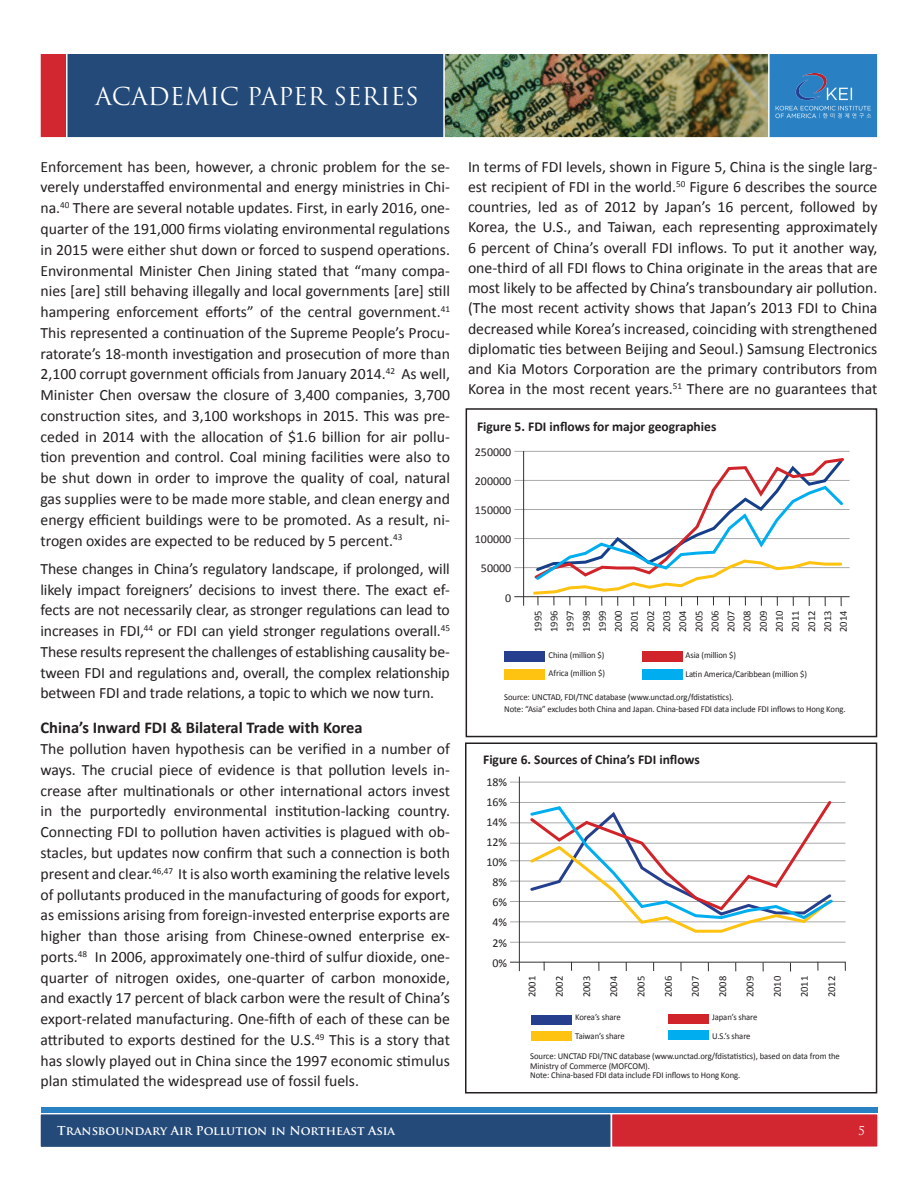
<style>
.page{position:relative;width:918px;height:1188px;background:#fff}
.page>*{position:absolute;margin:0;border:0;box-sizing:border-box;transform-origin:0 0}
.t1{font:24px "Trajan";color:#fff}
.t2{font:700 16.5px "Calibri";color:#231f20}
.t3{font:15.75px/20.7px "Calibri";color:#231f20;text-align:justify}
.t4{font:700 13.5px "Calibri";color:#231f20}
.t5{font:12px/20.1px "Calibri";color:#231f20;text-align:center}
.t6{font:700 12px "Trajan Pro";color:#fff}
.t7{font:12px "Trajan";color:#fff}
.t8{font:10.5px/16px "Calibri";color:#231f20;text-align:justify}
.t9{font:9px/18.6px "Calibri";letter-spacing:-.01em;color:#231f20;scale:.96 1}
</style>
<div class="page">
<div style="left:63px;top:52px;width:789px;height:87px;background:#244a79;border:2px solid #fff"></div>
<div style="left:39px;top:52px;width:29px;height:87px;background:#d22631;border:2px solid #fff"></div>
<div style="left:767px;top:53px;width:112px;height:86px;background:#2981c4;border:2px solid #fff"></div>
<div style="left:39px;top:1113px;width:573px;height:35px;background:#244a79;border:2px solid #fff"></div>
<div style="left:611px;top:1113px;width:268px;height:35px;background:#d22631;border:2px solid #fff"></div>
<div style="left:41px;top:1107px;width:836px;height:6px;background:#2981c4"></div>
<img style="left:443px;top:52px;width:327px;height:87px">
<img style="left:776px;top:74px;width:96px;height:44px">
<hr style="left:510px;top:921px;width:336px;height:1px;background:#313232">
<hr style="left:510px;top:822px;width:336px;height:1px;background:#313232">
<hr style="left:510px;top:942px;width:336px;height:1px;background:#313232">
<hr style="left:510px;top:843px;width:336px;height:1px;background:#313232">
<div style="left:465px;top:742px;width:412px;height:352px;border:2px solid #231f20"></div>
<div style="left:531px;top:1015px;width:40px;height:9px;background:#253f8e"></div>
<div style="left:531px;top:1031px;width:40px;height:9px;background:#fec210"></div>
<div style="left:669px;top:1015px;width:40px;height:9px;background:#d1232a"></div>
<div style="left:669px;top:1031px;width:40px;height:9px;background:#00aeef"></div>
<hr style="left:510px;top:860px;width:336px;height:1px;background:#313232">
<hr style="left:510px;top:881px;width:336px;height:1px;background:#313232">
<hr style="left:510px;top:782px;width:336px;height:1px;background:#313232">
<hr style="left:510px;top:901px;width:336px;height:1px;background:#313232">
<hr style="left:510px;top:802px;width:336px;height:1px;background:#313232">
<hr style="left:510px;top:962px;width:336px;height:1px;background:#313232">
<hr style="left:519px;top:777px;width:1px;height:194px;background:#313232">
<svg style="left:528px;top:801px;width:307px;height:132px"></svg>
<hr style="left:514px;top:538px;width:336px;height:1px;background:#313232">
<hr style="left:514px;top:567px;width:336px;height:1px;background:#313232">
<div style="left:466px;top:408px;width:411px;height:329px;border:2px solid #231f20"></div>
<div style="left:504px;top:651px;width:41px;height:11px;background:#253f8e"></div>
<div style="left:504px;top:670px;width:41px;height:10px;background:#fec210"></div>
<div style="left:642px;top:651px;width:40px;height:11px;background:#d1232a"></div>
<div style="left:642px;top:669px;width:40px;height:11px;background:#00aeef"></div>
<hr style="left:514px;top:451px;width:336px;height:1px;background:#313232">
<hr style="left:514px;top:480px;width:336px;height:1px;background:#313232">
<hr style="left:514px;top:509px;width:336px;height:1px;background:#313232">
<hr style="left:514px;top:596px;width:336px;height:1px;background:#313232">
<hr style="left:523px;top:451px;width:1px;height:155px;background:#313232">
<svg style="left:531px;top:458px;width:315px;height:148px"></svg>
<h1 class="t1" style="left:95px;top:82px;width:325px">ACADEMIC PAPER SERIES</h1>
<p class="t3" style="left:40px;top:155px;width:411px">Enforcement has been, however, a chronic problem for the se&shy;verely understaffed environmental and energy ministries in Chi&shy;na.<sup>40</sup> There are several notable updates. First, in early 2016, one&shy;quarter of the 191,000 firms violating environmental regulations in 2015 were either shut down or forced to suspend operations.<br>Environmental Minister Chen Jining stated that “many compa&shy;nies [are] still behaving illegally and local governments [are] still hampering enforcement efforts” of the central government.<sup>41<br></sup>This represented a continuation of the Supreme People’s Procu&shy;ratorate’s 18-month investigation and prosecution of more than 2,100 corrupt government officials from January 2014.<sup>42</sup> As well, Minister Chen oversaw the closure of 3,400 companies, 3,700 construction sites, and 3,100 workshops in 2015. This was pre&shy;ceded in 2014 with the allocation of $1.6 billion for air pollu&shy;tion prevention and control. Coal mining facilities were also to be shut down in order to improve the quality of coal, natural gas supplies were to be made more stable, and clean energy and energy efficient buildings were to be promoted. As a result, ni&shy;trogen oxides are expected to be reduced by 5 percent.<sup>43</sup></p>
<p class="t3" style="left:40px;top:557px;width:411px">These changes in China’s regulatory landscape, if prolonged, will likely impact foreigners’ decisions to invest there. The exact ef&shy;fects are not necessarily clear, as stronger regulations can lead to increases in FDI,<sup>44</sup> or FDI can yield stronger regulations overall.<sup>45<br></sup>These results represent the challenges of establishing causality be&shy;tween FDI and regulations and, overall, the complex relationship between FDI and trade relations, a topic to which we now turn.</p>
<p class="t2" style="left:40px;top:718px;width:324px">China’s Inward FDI &amp; Bilateral Trade with Korea</p>
<p class="t3" style="left:40px;top:738px;width:411px">The pollution haven hypothesis can be verified in a number of ways. The crucial piece of evidence is that pollution levels in&shy;crease after multinationals or other international actors invest in the purportedly environmental institution-lacking country.<br>Connecting FDI to pollution haven activities is plagued with ob&shy;stacles, but updates now confirm that such a connection is both present and clear.<sup>46,47</sup> It is also worth examining the relative levels of pollutants produced in the manufacturing of goods for export, as emissions arising from foreign-invested enterprise exports are higher than those arising from Chinese-owned enterprise ex&shy;ports.<sup>48</sup> In 2006, approximately one-third of sulfur dioxide, one&shy;quarter of nitrogen oxides, one-quarter of carbon monoxide, and exactly 17 percent of black carbon were the result of China’s export-related manufacturing. One-fifth of each of these can be attributed to exports destined for the U.S.<sup>49</sup> This is a story that has slowly played out in China since the 1997 economic stimulus plan stimulated the widespread use of fossil fuels.</p>
<p class="t3" style="left:468px;top:156px;width:411px;line-height:20.2px">In terms of FDI levels, shown in Figure 5, China is the single larg&shy;est recipient of FDI in the world.<sup>50</sup> Figure 6 describes the source countries, led as of 2012 by Japan’s 16 percent, followed by Korea, the U.S., and Taiwan, each representing approximately 6 percent of China’s overall FDI inflows. To put it another way, one-third of all FDI flows to China originate in the areas that are most likely to be affected by China’s transboundary air pollution. (The most recent activity shows that Japan’s 2013 FDI to China decreased while Korea’s increased, coinciding with strengthened diplomatic ties between Beijing and Seoul.) Samsung Electronics and Kia Motors Corporation are the primary contributors from Korea in the most recent years.<sup>51</sup> There are no guarantees that</p>
<p class="t4" style="left:477px;top:418px;width:241px">Figure 5. FDI inflows for major geographies</p>
<p class="t5" style="left:475px;top:441px;width:38px">250000</p>
<p class="t5" style="left:475px;top:470px;width:38px">200000</p>
<p class="t5" style="left:475px;top:500px;width:38px">150000</p>
<p class="t5" style="left:475px;top:529px;width:38px">100000</p>
<p class="t5" style="left:481px;top:558px;width:32px">50000</p>
<p class="t5" style="left:505px;top:587px;width:8px">0</p>
<p class="t8" style="left:529px;top:632px;width:23px;rotate:-90deg">1995<br>1996<br>1997<br>1998<br>1999<br>2000<br>2001<br>2002<br>2003<br>2004<br>2005<br>2006<br>2007<br>2008<br>2009<br>2010<br>2011<br>2012<br>2013<br>2014</p>
<p class="t9" style="left:685px;top:646px;width:128px">Asia (million $)<br>Latin America/Caribbean (million $)</p>
<p class="t9" style="left:549px;top:645px;width:60px">China (million $)<br>Africa (million $)</p>
<p class="t9" style="left:504px;top:691px;width:357px;line-height:12.3px">Source: UNCTAD, FDI/TNC database (www.unctad.org/fdistatistics).<br>Note: “Asia” excludes both China and Japan. China-based FDI data include FDI inflows to Hong Kong.</p>
<p class="t4" style="left:483px;top:751px;width:218px">Figure 6. Sources of China’s FDI inflows</p>
<p class="t5" style="left:486px;top:771px;width:22px">18%<br>16%<br>14%<br>12%<br>10%<br>8%<br>6%<br>4%<br>2%<br>0%</p>
<p class="t8" style="left:524px;top:997px;width:23px;rotate:-90deg">2001</p>
<p class="t8" style="left:551px;top:997px;width:23px;rotate:-90deg">2002</p>
<p class="t8" style="left:578px;top:997px;width:23px;rotate:-90deg">2003</p>
<p class="t8" style="left:605px;top:997px;width:23px;rotate:-90deg">2004</p>
<p class="t8" style="left:632px;top:997px;width:23px;rotate:-90deg">2005</p>
<p class="t8" style="left:660px;top:997px;width:23px;rotate:-90deg">2006</p>
<p class="t8" style="left:687px;top:997px;width:23px;rotate:-90deg">2007</p>
<p class="t8" style="left:714px;top:997px;width:23px;rotate:-90deg">2008</p>
<p class="t8" style="left:741px;top:997px;width:23px;rotate:-90deg">2009</p>
<p class="t8" style="left:769px;top:997px;width:23px;rotate:-90deg">2010</p>
<p class="t8" style="left:796px;top:997px;width:23px;rotate:-90deg">2011</p>
<p class="t8" style="left:823px;top:997px;width:23px;rotate:-90deg">2012</p>
<p class="t9" style="left:712px;top:1008px;width:49px">Japan’s share<br>U.S.’s share</p>
<p class="t9" style="left:575px;top:1007px;width:53px">Korea’s share<br>Taiwan’s share</p>
<p class="t9" style="left:530px;top:1050px;width:324px;line-height:10.5px">Source: UNCTAD FDI/TNC database (www.unctad.org/fdistatistics), based on data from the<br>Ministry of Commerce (MOFCOM).</p>
<p class="t9" style="left:530px;top:1066px;width:220px">Note: China-based FDI data include FDI inflows to Hong Kong.</p>
<p class="t6" style="left:57px;top:1123px;width:339px">Transboundary Air Pollution in Northeast Asia</p>
<p class="t7" style="left:858px;top:1124px;width:8px">5</p>
</div>
